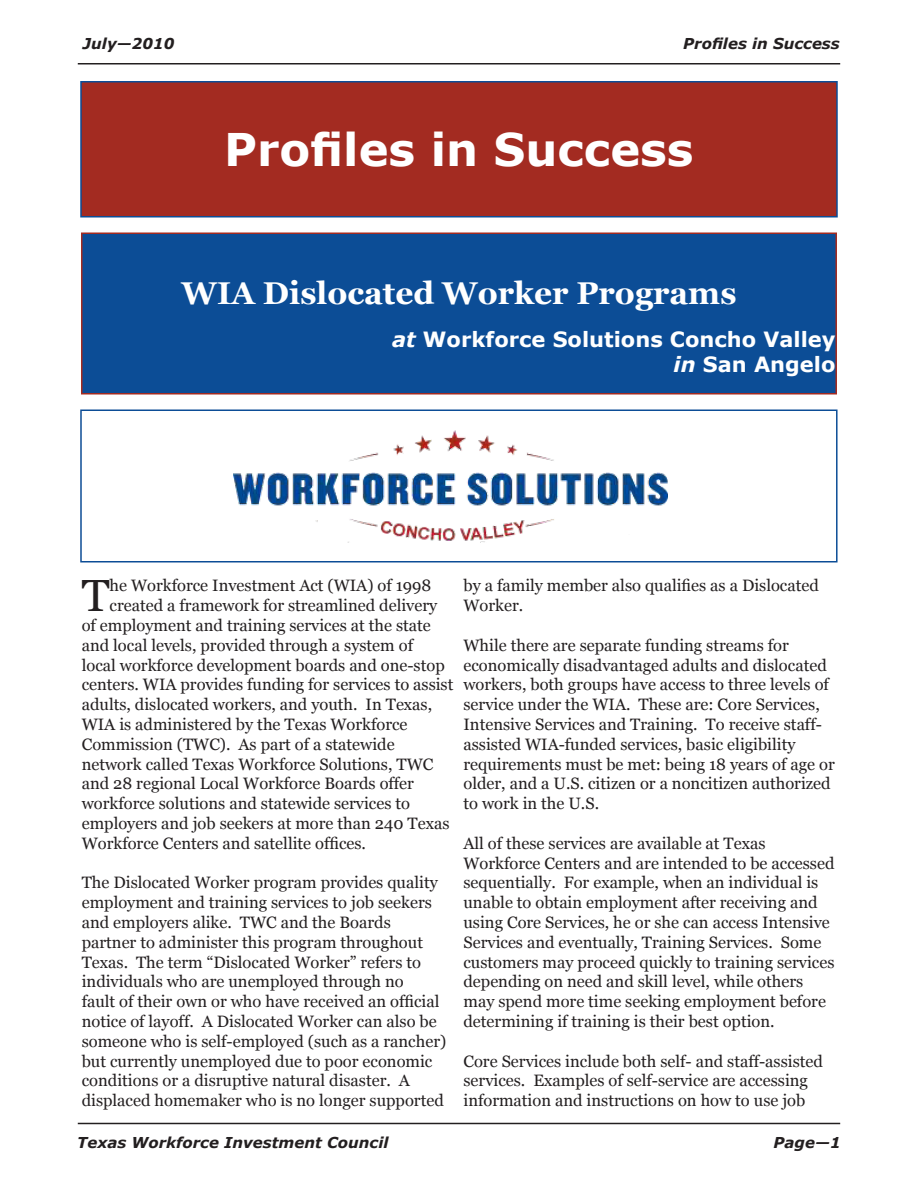
<style>
.page{position:relative;width:918px;height:1188px;background:#fff}
.page>*{position:absolute;margin:0;border:0;box-sizing:border-box;transform-origin:0 0}
.Folio{font:45.15px "Georgia";color:#231f20}
.t1{font:700 45px "Verdana";color:#fff}
.t2{font:700 31.5px "Georgia";color:#fff}
.Folio-2{font:700 21px "Verdana";color:#fff}
.Folio-3{font:16.5px/19.8px "Georgia";color:#231f20}
.Folio-4{font:italic 700 15px "Verdana";color:#231f20}
.s1{font-style:italic}
</style>
<div class="page">
<hr style="left:78px;top:63px;width:762px;height:1px;background:#231f20">
<hr style="left:78px;top:1123px;width:762px;height:1px;background:#231f20">
<div style="left:81px;top:82px;width:756px;height:135px;background:#a32b21"></div>
<div style="left:80px;top:81px;width:758px;height:137px;border:2px solid #0c4d96"></div>
<div style="left:82px;top:233px;width:754px;height:161px;background:#0c4d96"></div>
<div style="left:81px;top:232px;width:756px;height:162px;border:2px solid #a32b21"></div>
<img style="left:234px;top:430px;width:434px;height:113px">
<div style="left:80px;top:410px;width:758px;height:152px;border:2px solid #0c4d96"></div>
<p class="Folio-4" style="left:83px;top:34px;width:93px">July—2010</p>
<p class="Folio-4" style="left:683px;top:34px;width:158px">Profiles in Success</p>
<p class="t1" style="left:224px;top:121px;width:471px">Profiles in Success</p>
<p class="t2" style="left:182px;top:275px;width:556px">WIA Dislocated Worker Programs</p>
<p class="Folio-2" style="left:392px;top:326px;width:445px"><span class="s1">at</span> Workforce Solutions Concho Valley</p>
<p class="Folio-2" style="left:674px;top:351px;width:163px"><span class="s1">in</span> San Angelo</p>
<p class="Folio" style="left:82px;top:570px;width:29px">T</p>
<p class="Folio-3" style="left:110px;top:576px;width:323px">he Workforce Investment Act (WIA) of 1998</p>
<p class="Folio-3" style="left:110px;top:596px;width:329px">created a framework for streamlined delivery</p>
<p class="Folio-3" style="left:82px;top:615px;width:351px">of employment and training services at the state</p>
<p class="Folio-3" style="left:82px;top:635px;width:333px">and local levels, provided through a system of</p>
<p class="Folio-3" style="left:82px;top:655px;width:365px">local workforce development boards and one-stop</p>
<p class="Folio-3" style="left:82px;top:675px;width:373px">centers. WIA provides funding for services to assist</p>
<p class="Folio-3" style="left:82px;top:695px;width:352px">adults, dislocated workers, and youth. In Texas,</p>
<p class="Folio-3" style="left:82px;top:714px;width:327px">WIA is administered by the Texas Workforce</p>
<p class="Folio-3" style="left:82px;top:734px;width:314px">Commission (TWC). As part of a statewide</p>
<p class="Folio-3" style="left:82px;top:754px;width:353px">network called Texas Workforce Solutions, TWC</p>
<p class="Folio-3" style="left:82px;top:774px;width:334px">and 28 regional Local Workforce Boards offer</p>
<p class="Folio-3" style="left:82px;top:794px;width:330px">workforce solutions and statewide services to</p>
<p class="Folio-3" style="left:82px;top:813px;width:369px">employers and job seekers at more than 240 Texas</p>
<p class="Folio-3" style="left:82px;top:833px;width:286px">Workforce Centers and satellite offices.</p>
<p class="Folio-3" style="left:82px;top:873px;width:366px">The Dislocated Worker program provides quality employment and training services to job seekers and employers alike. TWC and the Boards partner to administer this program throughout Texas. The term “Dislocated Worker” refers to individuals who are unemployed through no<br>fault of their own or who have received an official notice of layoff. A Dislocated Worker can also be someone who is self-employed (such as a rancher) but currently unemployed due to poor economic conditions or a disruptive natural disaster. A displaced homemaker who is no longer supported</p>
<p class="Folio-3" style="left:464px;top:576px;width:357px">by a family member also qualifies as a Dislocated<br>Worker.</p>
<p class="Folio-3" style="left:464px;top:635px;width:373px">While there are separate funding streams for economically disadvantaged adults and dislocated workers, both groups have access to three levels of service under the WIA. These are: Core Services, Intensive Services and Training. To receive staff&shy;assisted WIA-funded services, basic eligibility requirements must be met: being 18 years of age or older, and a U.S. citizen or a noncitizen authorized to work in the U.S.</p>
<p class="Folio-3" style="left:464px;top:833px;width:373px">All of these services are available at Texas Workforce Centers and are intended to be accessed sequentially. For example, when an individual is unable to obtain employment after receiving and using Core Services, he or she can access Intensive Services and eventually, Training Services. Some customers may proceed quickly to training services depending on need and skill level, while others may spend more time seeking employment before determining if training is their best option.</p>
<p class="Folio-3" style="left:464px;top:1051px;width:361px">Core Services include both self- and staff-assisted services. Examples of self-service are accessing information and instructions on how to use job</p>
<p class="Folio-4" style="left:77px;top:1133px;width:313px">Texas Workforce Investment Council</p>
<p class="Folio-4" style="left:774px;top:1133px;width:69px">Page—1</p>
</div>
